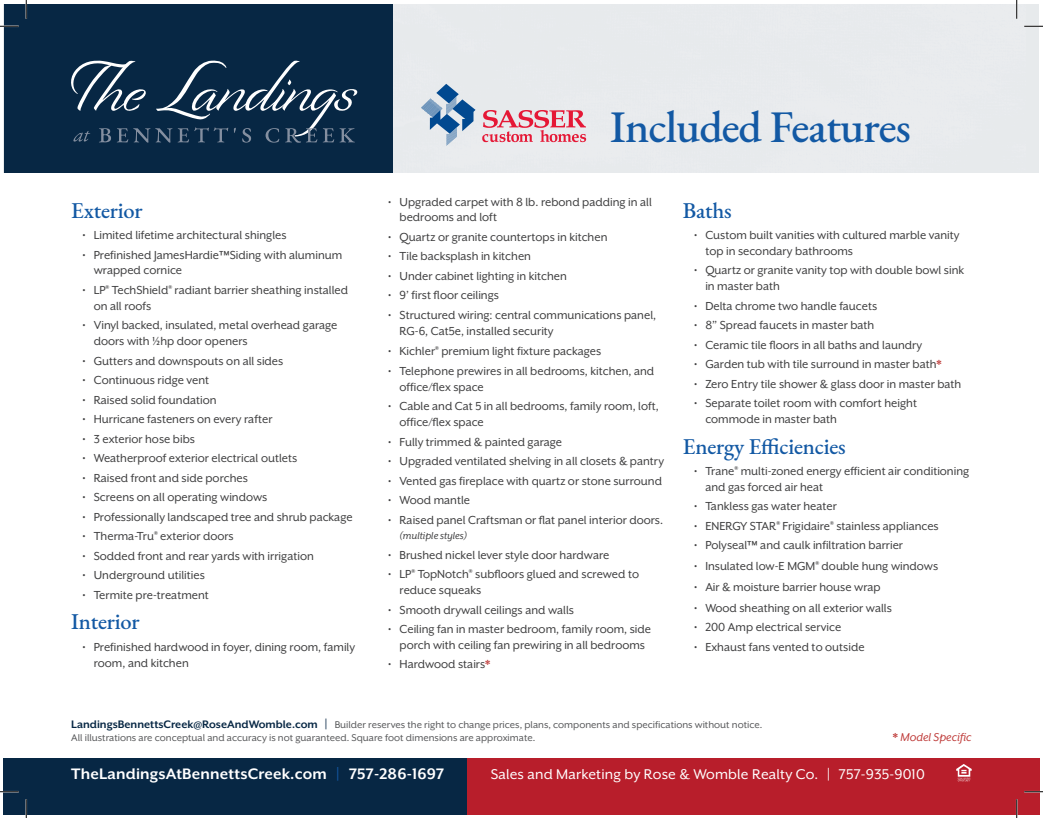
<style>
.page{position:relative;width:1043px;height:818px;background:#fff}
.page>*{position:absolute;margin:0;border:0;box-sizing:border-box;transform-origin:0 0}
.t1{font:500 45px "EB Garamond";letter-spacing:-.02em;color:#1359a4}
.t2{font:500 22.5px "EB Garamond";letter-spacing:-.01em;color:#1359a4}
.t3{font:700 17.5px "Mr Eaves XL San OT";letter-spacing:.01em;color:#fff}
.t4{font:16.25px "Mr Eaves XL San OT";letter-spacing:.01em;color:#fff}
.t5{font:13.38px/15.8px "Mr Eaves XL San OT";color:#3e3e3f}
.t6{font:italic 13.12px "Mr Eaves XL San OT";color:#be3937}
.t7{font:italic 11.5px "Mr Eaves XL San OT";color:#3e3e3f}
.t8{font:11.25px/13.5px "Mr Eaves XL San OT";color:#57585a}
.s1{font-weight:700;color:#be3937}
.s2{font-weight:700;font-size:12.5px;color:#072744}
.s3{font-weight:700;font-size:13.75px;color:#072744}
.s4{font-weight:700;font-style:normal}
.s5{color:#1359a4}
</style>
<div class="page">
<div style="left:467px;top:758px;width:572px;height:56px;background:#b81e2b"></div>
<div style="left:4px;top:757px;width:463px;height:57px;background:#072744"></div>
<svg style="left:956px;top:764px;width:15px;height:17px"></svg>
<div style="left:392px;top:4px;width:633px;height:168px;background:#e8eaed"></div>
<div style="left:4px;top:4px;width:388px;height:168px;background:#072744"></div>
<svg style="left:71px;top:60px;width:286px;height:83px"></svg>
<svg style="left:482px;top:110px;width:104px;height:32px;background:#e6a1ad"></svg>
<svg style="left:421px;top:84px;width:54px;height:62px;background:#9db6ce"></svg>
<svg style="left:0;top:25px;width:19px;height:2px"></svg>
<svg style="left:1024px;top:25px;width:18px;height:2px"></svg>
<svg style="left:0;top:790px;width:19px;height:2px"></svg>
<svg style="left:1024px;top:790px;width:18px;height:2px"></svg>
<svg style="left:25px;top:0;width:2px;height:19px"></svg>
<svg style="left:25px;top:799px;width:2px;height:19px"></svg>
<svg style="left:1015px;top:0;width:2px;height:19px"></svg>
<svg style="left:1015px;top:799px;width:2px;height:19px"></svg>
<p class="t2" style="left:71px;top:195px;width:73px">Exterior</p>
<p class="t5" style="left:82px;top:227px;width:205px">• Limited lifetime architectural shingles</p>
<p class="t5" style="left:94px;top:247px;width:250px;text-indent:-11px">• Prefinished JamesHardie™Siding with aluminum wrapped cornice</p>
<p class="t5" style="left:94px;top:282px;width:256px;text-indent:-11px">• LP<sup>®</sup> TechShield<sup>®</sup> radiant barrier sheathing installed on all roofs</p>
<p class="t5" style="left:94px;top:317px;width:245px;text-indent:-11px">• Vinyl backed, insulated, metal overhead garage doors with ½hp door openers</p>
<p class="t5" style="left:82px;top:352px;width:202px">• Gutters and downspouts on all sides</p>
<p class="t5" style="left:82px;top:372px;width:128px">• Continuous ridge vent</p>
<p class="t5" style="left:82px;top:391px;width:135px">• Raised solid foundation</p>
<p class="t5" style="left:82px;top:411px;width:191px">• Hurricane fasteners on every rafter</p>
<p class="t5" style="left:82px;top:430px;width:114px">• 3 exterior hose bibs</p>
<p class="t5" style="left:82px;top:450px;width:216px">• Weatherproof exterior electrical outlets</p>
<p class="t5" style="left:82px;top:469px;width:167px">• Raised front and side porches</p>
<p class="t5" style="left:82px;top:489px;width:186px">• Screens on all operating windows</p>
<p class="t5" style="left:82px;top:508px;width:271px">• Professionally landscaped tree and shrub package</p>
<p class="t5" style="left:82px;top:528px;width:153px">• Therma-Tru<sup>®</sup> exterior doors</p>
<p class="t5" style="left:82px;top:547px;width:233px">• Sodded front and rear yards with irrigation</p>
<p class="t5" style="left:82px;top:567px;width:124px">• Underground utilities</p>
<p class="t5" style="left:82px;top:586px;width:128px">• Termite pre-treatment</p>
<p class="t2" style="left:71px;top:606px;width:70px">Interior</p>
<p class="t5" style="left:94px;top:639px;width:263px;text-indent:-11px">• Prefinished hardwood in foyer, dining room, family room, and kitchen</p>
<p class="t1" style="left:610px;top:97px;width:302px">Included Features</p>
<p class="t5" style="left:399px;top:194px;width:254px;text-indent:-11px">• Upgraded carpet with 8 lb. rebond padding in all bedrooms and loft</p>
<p class="t5" style="left:388px;top:229px;width:221px">• Quartz or granite countertops in kitchen</p>
<p class="t5" style="left:388px;top:248px;width:144px">• Tile backsplash in kitchen</p>
<p class="t5" style="left:388px;top:268px;width:180px">• Under cabinet lighting in kitchen</p>
<p class="t5" style="left:388px;top:287px;width:112px">• 9’ first floor ceilings</p>
<p class="t5" style="left:399px;top:307px;width:258px;text-indent:-11px">• Structured wiring: central communications panel,<br>RG-6, Cat5e, installed security</p>
<p class="t5" style="left:388px;top:343px;width:214px">• Kichler<sup>®</sup> premium light fixture packages</p>
<p class="t5" style="left:399px;top:363px;width:256px;text-indent:-11px">• Telephone prewires in all bedrooms, kitchen, and office/flex space</p>
<p class="t5" style="left:399px;top:398px;width:261px;text-indent:-11px">• Cable and Cat 5 in all bedrooms, family room, loft, office/flex space</p>
<p class="t5" style="left:388px;top:433px;width:175px">• Fully trimmed &amp; painted garage</p>
<p class="t5" style="left:388px;top:453px;width:277px">• Upgraded ventilated shelving in all closets &amp; pantry</p>
<p class="t5" style="left:388px;top:472px;width:275px">• Vented gas fireplace with quartz or stone surround</p>
<p class="t5" style="left:388px;top:492px;width:83px">• Wood mantle</p>
<p class="t5" style="left:388px;top:511px;width:276px">• Raised panel Craftsman or flat panel interior doors.</p>
<p class="t7" style="left:399px;top:530px;width:69px">(multiple styles)</p>
<p class="t5" style="left:388px;top:547px;width:223px">• Brushed nickel lever style door hardware</p>
<p class="t5" style="left:399px;top:566px;width:241px;text-indent:-11px">• LP<sup>®</sup> TopNotch<sup>®</sup> subfloors glued and screwed to reduce squeaks</p>
<p class="t5" style="left:388px;top:601px;width:187px">• Smooth drywall ceilings and walls</p>
<p class="t5" style="left:388px;top:621px;width:264px;text-align:center">• Ceiling fan in master bedroom, family room, side porch with ceiling fan prewiring in all bedrooms</p>
<p class="t5" style="left:388px;top:656px;width:104px">• Hardwood stairs<span class="s1">*</span></p>
<p class="t2" style="left:682px;top:195px;width:50px">Baths</p>
<p class="t5" style="left:705px;top:227px;width:256px;text-indent:-11px">• Custom built vanities with cultured marble vanity top in secondary bathrooms</p>
<p class="t5" style="left:705px;top:262px;width:260px;text-indent:-11px">• Quartz or granite vanity top with double bowl sink in master bath</p>
<p class="t5" style="left:694px;top:298px;width:185px">• Delta chrome two handle faucets</p>
<p class="t5" style="left:694px;top:317px;width:182px">• 8” Spread faucets in master bath</p>
<p class="t5" style="left:694px;top:337px;width:230px">• Ceramic tile floors in all baths and laundry</p>
<p class="t5" style="left:694px;top:356px;width:249px">• Garden tub with tile surround in master bath<span class="s1">*</span></p>
<p class="t5" style="left:694px;top:376px;width:269px">• Zero Entry tile shower &amp; glass door in master bath</p>
<p class="t5" style="left:705px;top:395px;width:213px;text-indent:-11px">• Separate toilet room with comfort height commode in master bath</p>
<p class="t2" style="left:682px;top:431px;width:164px">Energy Efficiencies</p>
<p class="t5" style="left:705px;top:463px;width:265px;text-indent:-11px">• Trane<sup>®</sup> multi-zoned energy efficient air conditioning and gas forced air heat</p>
<p class="t5" style="left:694px;top:498px;width:144px">• Tankless gas water heater</p>
<p class="t5" style="left:694px;top:518px;width:246px">• ENERGY STAR<sup>®</sup> Frigidaire<sup>®</sup> stainless appliances</p>
<p class="t5" style="left:694px;top:537px;width:210px">• Polyseal™ and caulk infiltration barrier</p>
<p class="t5" style="left:694px;top:558px;width:245px">• Insulated low-E MGM<sup>®</sup> double hung windows</p>
<p class="t5" style="left:694px;top:579px;width:188px">• Air &amp; moisture barrier house wrap</p>
<p class="t5" style="left:694px;top:600px;width:199px">• Wood sheathing on all exterior walls</p>
<p class="t5" style="left:694px;top:619px;width:149px">• 200 Amp electrical service</p>
<p class="t5" style="left:694px;top:639px;width:172px">• Exhaust fans vented to outside</p>
<p class="t8" style="left:71px;top:717px;width:692px"><span class="s2">LandingsBennettsCreek@RoseAndWomble.com</span> <span class="s3">|</span> Builder reserves the right to change prices, plans, components and specifications without notice.<br>All illustrations are conceptual and accuracy is not guaranteed. Square foot dimensions are approximate.</p>
<p class="t6" style="left:892px;top:730px;width:80px"><span class="s4">*</span> Model Specific</p>
<h3 class="t3" style="left:71px;top:765px;width:374px">TheLandingsAtBennettsCreek.com <span class="s5">|</span> 757-286-1697</h3>
<p class="t4" style="left:490px;top:766px;width:435px">Sales and Marketing by Rose &amp; Womble Realty Co. | 757-935-9010</p>
</div>
